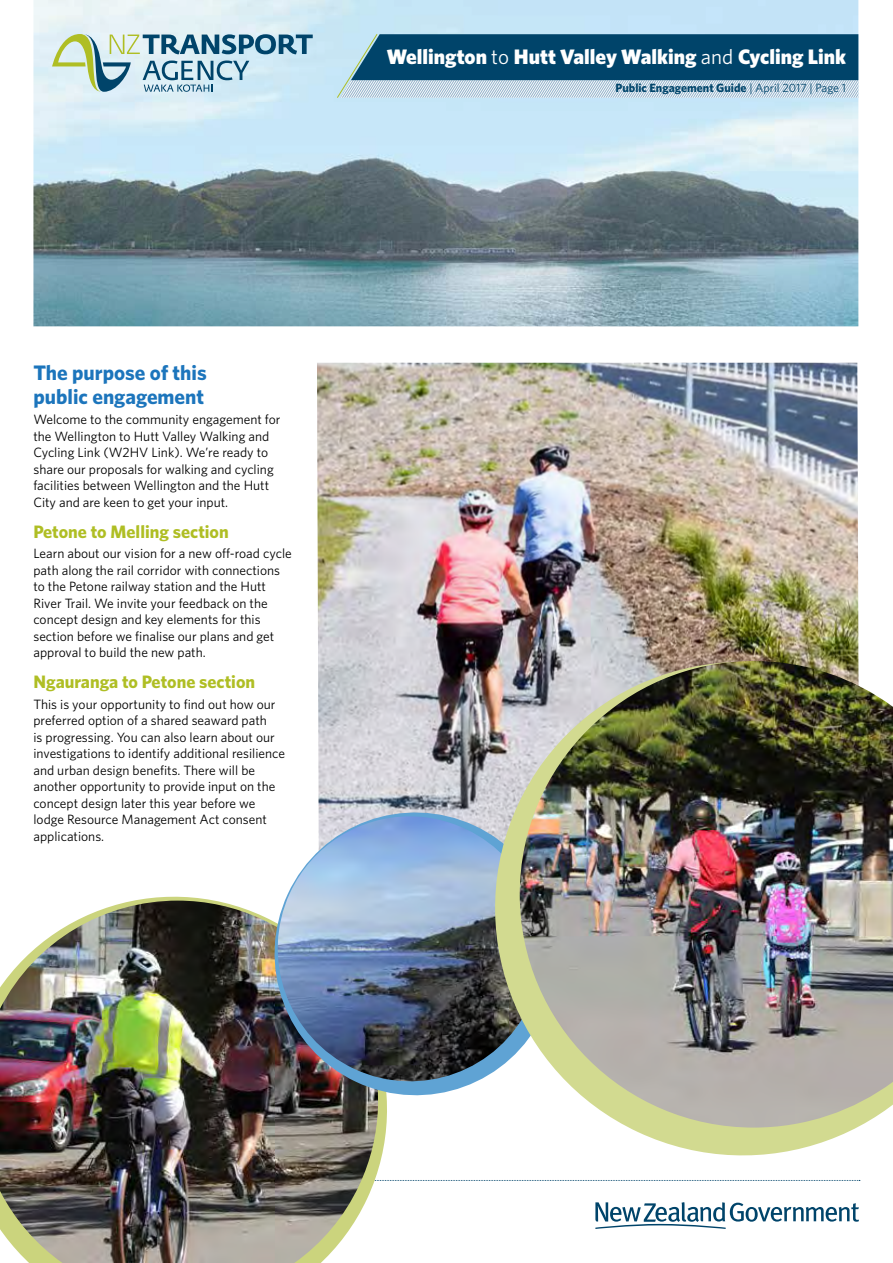
<style>
.page{position:relative;width:893px;height:1263px;background:#fff}
.page>*{position:absolute;margin:0;border:0;box-sizing:border-box;transform-origin:0 0}
.t1{font:900 21px "Whitney";color:#fff}
.t2{font:700 21px/24px "Whitney";color:#1c75bc}
.t3{font:700 18px "Whitney";color:#afbe24}
.t4{font:13.5px/16.5px "Whitney";color:#000}
.t5{font:700 12px "Whitney";color:#00446a}
.s1{font-weight:400}
</style>
<div class="page">
<img style="left:33px;top:0;width:825px;height:326px">
<svg style="left:336px;top:33px;width:522px;height:66px;background:#447794"></svg>
<svg style="left:595px;top:1202px;width:264px;height:27px"></svg>
<svg style="left:417px;top:1180px;width:443px;height:1px"></svg>
<svg style="left:52px;top:28px;width:261px;height:65px;background:#aecad1"></svg>
<img style="left:317px;top:363px;width:542px;height:432px">
<img style="left:0;top:900px;width:406px;height:363px">
<img style="left:256px;top:795px;width:220px;height:311px">
<img style="left:259px;top:816px;width:217px;height:284px">
<img style="left:476px;top:659px;width:383px;height:497px">
<img style="left:520px;top:661px;width:373px;height:466px">
<h1 class="t1" style="left:387px;top:43px;width:461px">Wellington <span class="s1">to</span> Hutt Valley Walking <span class="s1">and</span> Cycling Link</h1>
<p class="t5" style="left:616px;top:80px;width:232px">Public Engagement Guide <span class="s1">| April 2017 | Page 1</span></p>
<h1 class="t2" style="left:33px;top:360px;width:175px">The purpose of this public engagement</h1>
<p class="t4" style="left:33px;top:411px;width:249px">Welcome to the community engagement for the Wellington to Hutt Valley Walking and Cycling Link (W2HV Link). We’re ready to share our proposals for walking and cycling facilities between Wellington and the Hutt City and are keen to get your input.</p>
<h2 class="t3" style="left:33px;top:519px;width:197px">Petone to Melling section</h2>
<p class="t4" style="left:33px;top:545px;width:260px">Learn about our vision for a new off-road cycle path along the rail corridor with connections to the Petone railway station and the Hutt River Trail. We invite your feedback on the concept design and key elements for this section before we finalise our plans and get approval to build the new path.</p>
<h2 class="t3" style="left:33px;top:670px;width:223px">Ngauranga to Petone section</h2>
<p class="t4" style="left:33px;top:695px;width:253px">This is your opportunity to find out how our preferred option of a shared seaward path<br>is progressing. You can also learn about our investigations to identify additional resilience and urban design benefits. There will be another opportunity to provide input on the concept design later this year before we lodge Resource Management Act consent applications.</p>
</div>
